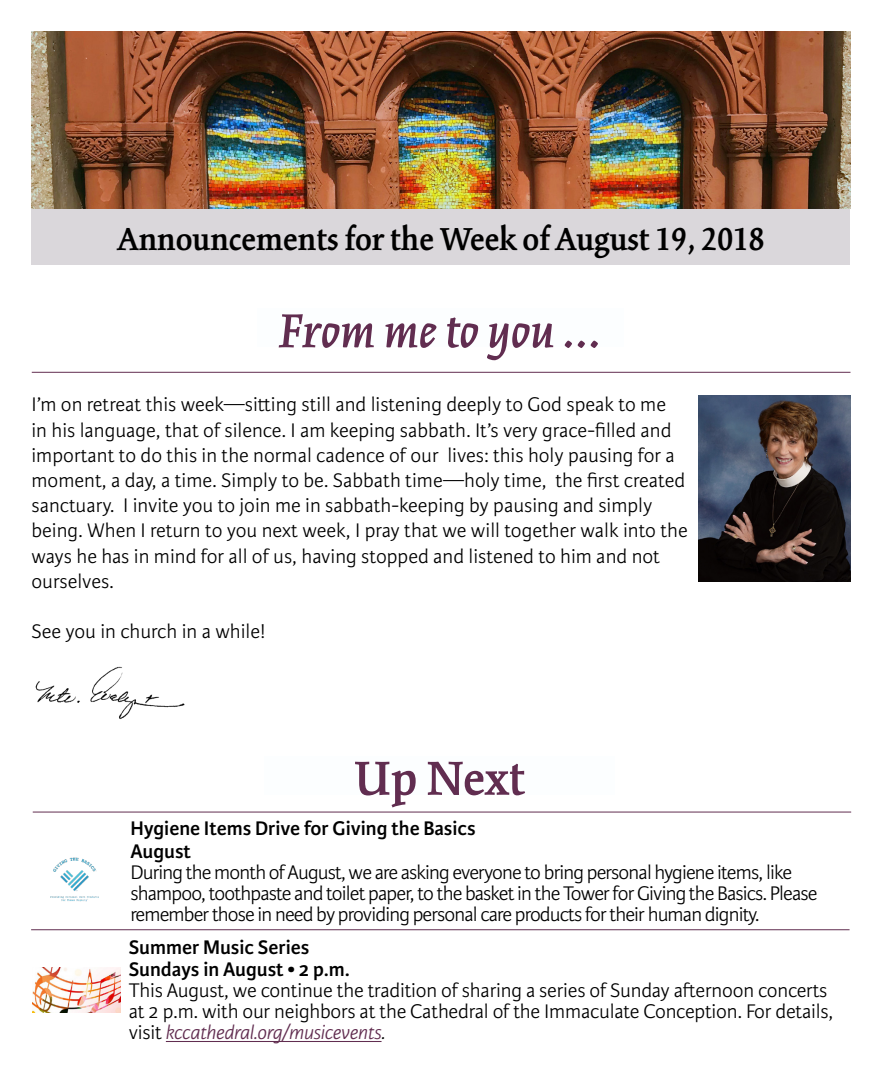
<style>
.page{position:relative;width:882px;height:1071px;background:#fff}
.page>*{position:absolute;margin:0;border:0;box-sizing:border-box;transform-origin:0 0}
.t1{font:italic 600 52.5px "Kinesis Pro 3";color:#612d50}
.t2{font:600 52.5px "Kinesis Pro 3";color:#612d50}
.t3{font:600 35px "Kinesis Pro 3";color:#000}
.t4{font:300 21px/25.2px "Karmina Sans";letter-spacing:-.01em;color:#000}
.t5{font:300 21px/21px "Karmina Sans";letter-spacing:-.04em;color:#000}
.t6{font:600 21px/22.8px "Karmina Sans";color:#000}
.s1{font-style:italic;color:#612d50}
.s2{font-style:italic}
</style>
<div class="page">
<img style="left:32px;top:32px;width:818px;height:177px">
<div style="left:32px;top:209px;width:818px;height:56px;background:#dad7db"></div>
<hr style="left:32px;top:372px;width:818px;height:1px;background:#612d50">
<img style="left:698px;top:396px;width:152px;height:185px">
<img style="left:35px;top:666px;width:150px;height:53px">
<img style="left:50px;top:857px;width:49px;height:45px">
<hr style="left:33px;top:812px;width:818px;height:1px;background:#612d50">
<hr style="left:31px;top:929px;width:819px;height:1px;background:#612d50">
<img style="left:33px;top:967px;width:87px;height:46px">
<hr style="left:166px;top:1041px;width:216px;height:1px;background:#612d50">
<h2 class="t3" style="left:117px;top:218px;width:649px">Announcements for the Week of August 19, 2018</h2>
<h1 class="t1" style="left:279px;top:300px;width:325px">From me to you ...</h1>
<p class="t4" style="left:32px;top:393px;width:658px">I’m on retreat this week—sitting still and listening deeply to God speak to me<br>in his language, that of silence. I am keeping sabbath. It’s very grace-filled and important to do this in the normal cadence of our lives: this holy pausing for a moment, a day, a time. Simply to be. Sabbath time—holy time, the first created sanctuary. I invite you to join me in sabbath-keeping by pausing and simply being. When I return to you next week, I pray that we will together walk into the ways he has in mind for all of us, having stopped and listened to him and not ourselves.</p>
<p class="t4" style="left:32px;top:619px;width:236px">See you in church in a while!</p>
<h1 class="t2" style="left:354px;top:748px;width:172px">Up Next</h1>
<p class="t6" style="left:130px;top:817px;width:347px">Hygiene Items Drive for Giving the Basics<br>August</p>
<p class="t5" style="left:130px;top:862px;width:689px">During the month of August, we are asking everyone to bring personal hygiene items, like shampoo, toothpaste and toilet paper, to the basket in the Tower for Giving the Basics. Please remember those in need by providing personal care products for their human dignity.</p>
<p class="t6" style="left:129px;top:936px;width:222px">Summer Music Series<br>Sundays in August • 2 p.m.</p>
<p class="t4" style="left:129px;top:981px;width:706px;line-height:21px">This August, we continue the tradition of sharing a series of Sunday afternoon concerts at 2 p.m. with our neighbors at the Cathedral of the Immaculate Conception. For details, visit <span class="s1">kccathedral.org/musicevents</span><span class="s2">.</span></p>
</div>
